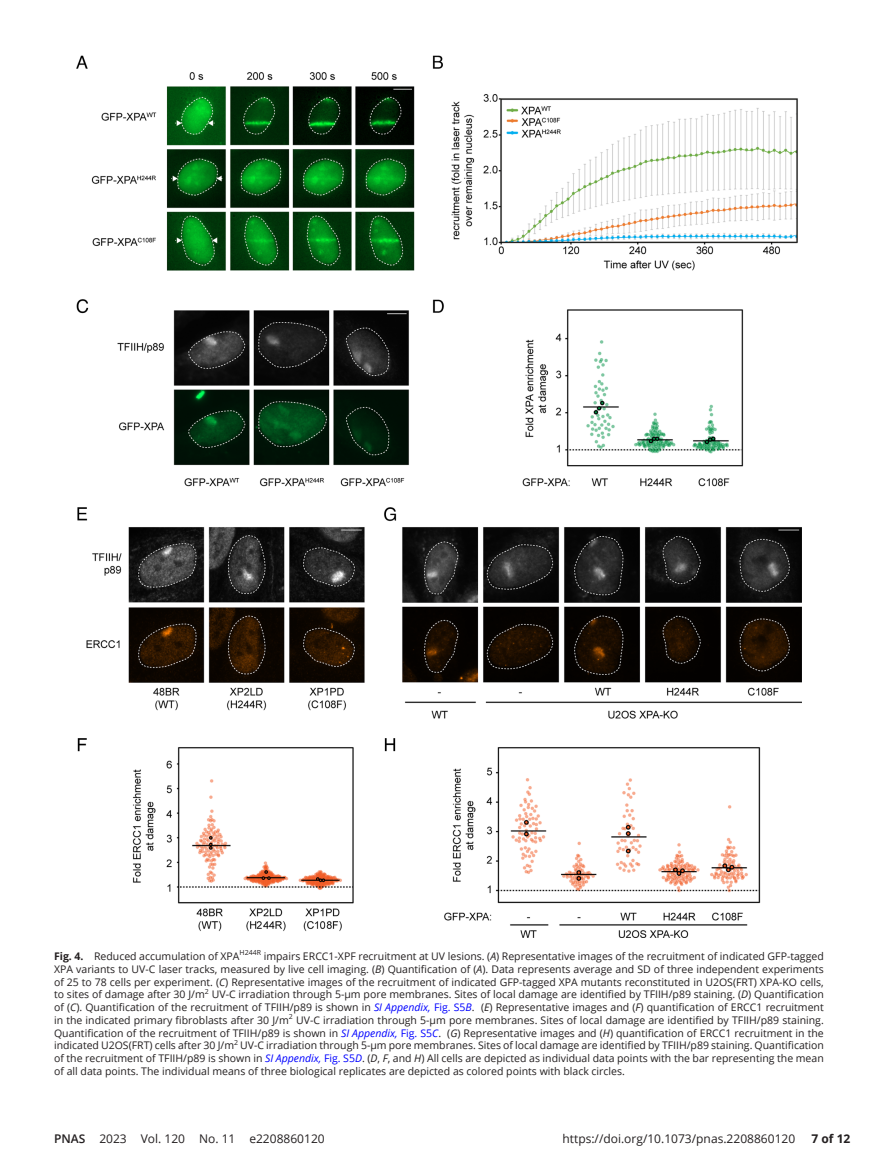
<style>
.page{position:relative;width:878px;height:1175px;background:#fff}
.page>*{position:absolute;margin:0;border:0;box-sizing:border-box;transform-origin:0 0}
.t1{font:12px "Open Sans";color:#231f20}
.t2{font:700 12px "Open Sans";color:#231f20}
.t3{font:10.5px/12.8px "Open Sans";color:#231f20;text-align:justify}
.t4{font:7.05px "Open Sans";color:#231f20}
.s1{font-weight:700}
.s2{font-style:italic}
.s3{font-style:italic;color:#00f}
.s4{color:#00f}
.s5{font-weight:600}
</style>
<div class="page">
<img style="left:76px;top:55px;width:725px;height:882px">
<p class="t3" style="left:54px;top:949px;width:187px"><span class="s1">Fig. 4.</span> Reduced accumulation of XPA</p>
<p class="t4" style="left:239px;top:947px;width:23px">H244R</p>
<p class="t3" style="left:54px;top:949px;width:771px;text-indent:209px">impairs ERCC1-XPF recruitment at UV lesions. (<span class="s2">A</span>) Representative images of the recruitment of indicated GFP-tagged XPA variants to UV-C laser tracks, measured by live cell imaging. (<span class="s2">B</span>) Quantification of (<span class="s2">A</span>). Data represents average and SD of three independent experiments of 25 to 78 cells per experiment. (<span class="s2">C</span>) Representative images of the recruitment of indicated GFP-tagged XPA mutants reconstituted in U2OS(FRT) XPA-KO cells, to sites of damage after 30 J/m</p>
<p class="t4" style="left:205px;top:986px;width:5px">2</p>
<p class="t3" style="left:54px;top:987px;width:771px;text-indent:158px">UV-C irradiation through 5-µm pore membranes. Sites of local damage are identified by TFIIH/p89 staining. (<span class="s2">D</span>) Quantification of (<span class="s2">C</span>). Quantification of the recruitment of TFIIH/p89 is shown in <span class="s3">SI Appendix,</span> <span class="s4">Fig. S5</span><span class="s3">B</span>. (<span class="s2">E</span>) Representative images and (<span class="s2">F</span>) quantification of ERCC1 recruitment in the indicated primary fibroblasts after 30 J/m</p>
<p class="t4" style="left:289px;top:1011px;width:5px">2</p>
<p class="t3" style="left:54px;top:1013px;width:771px;text-indent:242px">UV-C irradiation through 5-µm pore membranes. Sites of local damage are identified by TFIIH/p89 staining.<br>Quantification of the recruitment of TFIIH/p89 is shown in <span class="s3">SI Appendix,</span> <span class="s4">Fig. S5</span><span class="s3">C</span>. (<span class="s2">G</span>) Representative images and (<span class="s2">H</span>) quantification of ERCC1 recruitment in the indicated U2OS(FRT) cells after 30 J/m</p>
<p class="t4" style="left:234px;top:1037px;width:5px">2</p>
<p class="t3" style="left:54px;top:1038px;width:771px;text-indent:186px">UV-C irradiation through 5-µm pore membranes. Sites of local damage are identified by TFIIH/p89 staining. Quantification of the recruitment of TFIIH/p89 is shown in <span class="s3">SI Appendix,</span> <span class="s4">Fig. S5</span><span class="s3">D</span>. (<span class="s2">D</span>, <span class="s2">F</span>, and <span class="s2">H</span>) All cells are depicted as individual data points with the bar representing the mean of all data points. The individual means of three biological replicates are depicted as colored points with black circles.</p>
<p class="t1" style="left:54px;top:1130px;width:272px"><span class="s5">PNAS</span> 2023 Vol. 120 No. 11 e2208860120</p>
<p class="t1" style="left:562px;top:1130px;width:234px">https://doi.org/10.1073/pnas.2208860120</p>
<p class="t2" style="left:811px;top:1130px;width:40px">7 of 12</p>
</div>
